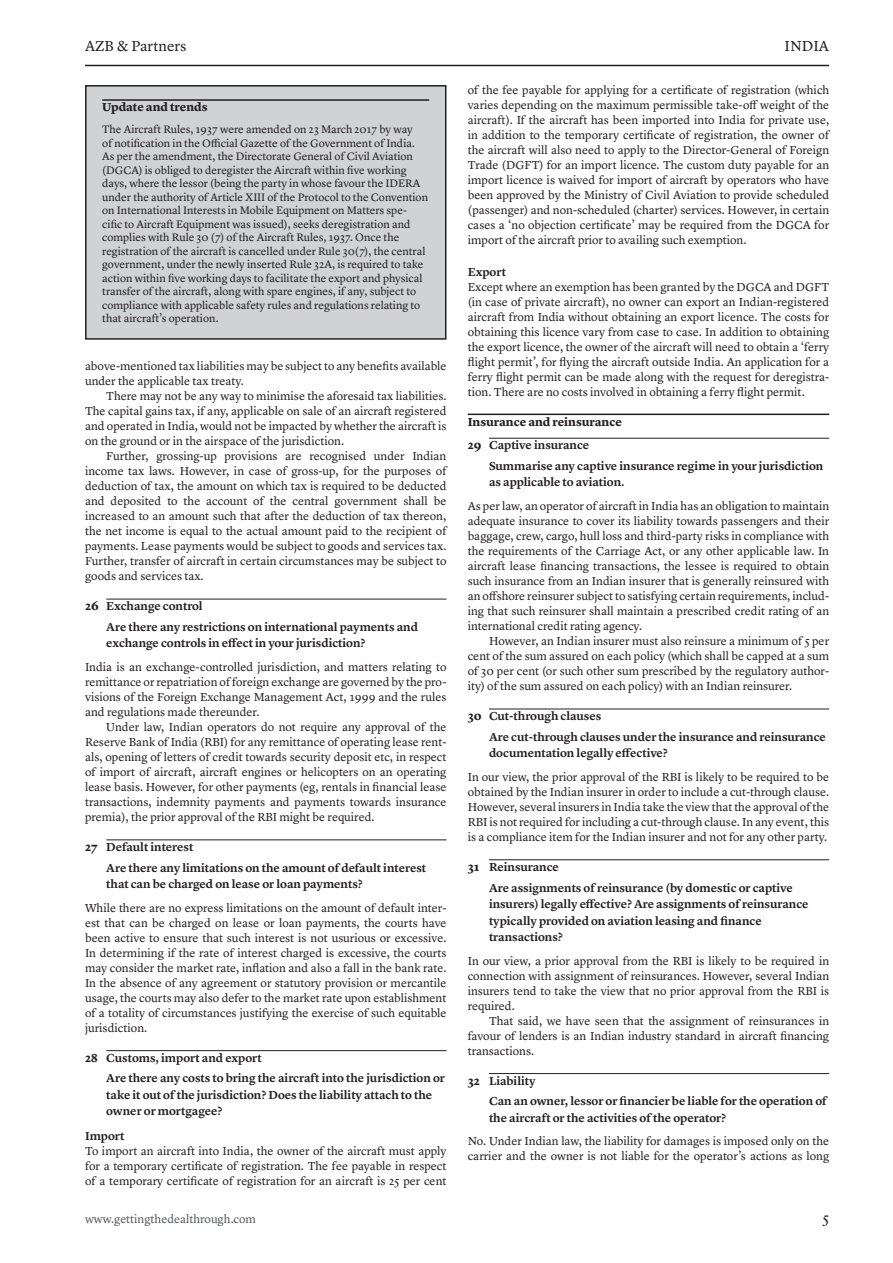
<style>
.page{position:relative;width:893px;height:1263px;background:#fff}
.page>*{position:absolute;margin:0;border:0;box-sizing:border-box;transform-origin:0 0}
.t1{font:15px "Lyon Text";color:#231f20}
.t2{font:12px/15px "Lyon Text";color:#231f20;text-align:justify}
.t3{font:600 12px/20.7px "Lyon Text";color:#231f20}
.t4{font:700 12px/23.5px "Lyon Text";letter-spacing:-.005em;color:#231f20}
.t5{font:12px "Lyon Text";color:#57585a}
.t6{font:11.25px/13.5px "Lyon Text";color:#231f20}
.s1{font-weight:700}
.s2{font-weight:600}
</style>
<div class="page">
<hr style="left:85px;top:65px;width:744px;height:1px;background:#231f20">
<hr style="left:106px;top:599px;width:340px;height:1px;background:#231f20">
<hr style="left:106px;top:839px;width:340px;height:1px;background:#231f20">
<hr style="left:106px;top:1050px;width:340px;height:1px;background:#231f20">
<hr style="left:468px;top:414px;width:361px;height:1px;background:#231f20">
<hr style="left:489px;top:438px;width:340px;height:1px;background:#231f20">
<hr style="left:489px;top:709px;width:340px;height:1px;background:#231f20">
<hr style="left:489px;top:859px;width:340px;height:1px;background:#231f20">
<hr style="left:489px;top:1073px;width:340px;height:1px;background:#231f20">
<div style="left:86px;top:86px;width:360px;height:253px;background:#d1d2d4"></div>
<hr style="left:102px;top:99px;width:327px;height:2px;background:#231f20">
<div style="left:85px;top:85px;width:361px;height:255px;border:2px solid #231f20"></div>
<p class="t1" style="left:85px;top:35px;width:103px">AZB &amp; Partners</p>
<p class="t1" style="left:784px;top:35px;width:46px">INDIA</p>
<p class="t4" style="left:102px;top:95px;width:107px">Update and trends</p>
<p class="t6" style="left:102px;top:122px;width:327px">The Aircraft Rules, 1937 were amended on 23 March 2017 by way<br>of notification in the Official Gazette of the Government of India.<br>As per the amendment, the Directorate General of Civil Aviation (DGCA) is obliged to deregister the Aircraft within five working days, where the lessor (being the party in whose favour the IDERA under the authority of Article XIII of the Protocol to the Convention on International Interests in Mobile Equipment on Matters spe&shy;cific to Aircraft Equipment was issued), seeks deregistration and complies with Rule 30 (7) of the Aircraft Rules, 1937. Once the registration of the aircraft is cancelled under Rule 30(7), the central government, under the newly inserted Rule 32A, is required to take action within five working days to facilitate the export and physical transfer of the aircraft, along with spare engines, if any, subject to compliance with applicable safety rules and regulations relating to that aircraft’s operation.</p>
<p class="t2" style="left:85px;top:358px;width:363px">above-mentioned tax liabilities may be subject to any benefits available under the applicable tax treaty.</p>
<p class="t2" style="left:85px;top:388px;width:363px;text-indent:21px">There may not be any way to minimise the aforesaid tax liabilities.<br>The capital gains tax, if any, applicable on sale of an aircraft registered and operated in India, would not be impacted by whether the aircraft is on the ground or in the airspace of the jurisdiction.</p>
<p class="t2" style="left:85px;top:448px;width:363px;text-indent:21px">Further, grossing-up provisions are recognised under Indian income tax laws. However, in case of gross-up, for the purposes of deduction of tax, the amount on which tax is required to be deducted and deposited to the account of the central government shall be increased to an amount such that after the deduction of tax thereon, the net income is equal to the actual amount paid to the recipient of payments. Lease payments would be subject to goods and services tax.<br>Further, transfer of aircraft in certain circumstances may be subject to goods and services tax.</p>
<p class="t3" style="left:106px;top:595px;width:313px;text-indent:-21px"><span class="s1">26</span> Exchange control<br>Are there any restrictions on international payments and</p>
<p class="t3" style="left:106px;top:632px;width:261px">exchange controls in effect in your jurisdiction?</p>
<p class="t2" style="left:85px;top:658px;width:363px">India is an exchange-controlled jurisdiction, and matters relating to remittance or repatriation of foreign exchange are governed by the pro&shy;visions of the Foreign Exchange Management Act, 1999 and the rules and regulations made thereunder.</p>
<p class="t2" style="left:85px;top:718px;width:363px;text-indent:21px">Under law, Indian operators do not require any approval of the Reserve Bank of India (RBI) for any remittance of operating lease rent&shy;als, opening of letters of credit towards security deposit etc, in respect of import of aircraft, aircraft engines or helicopters on an operating lease basis. However, for other payments (eg, rentals in financial lease transactions, indemnity payments and payments towards insurance premia), the prior approval of the RBI might be required.</p>
<p class="t3" style="left:106px;top:835px;width:321px;text-indent:-21px"><span class="s1">27</span> Default interest<br>Are there any limitations on the amount of default interest</p>
<p class="t3" style="left:106px;top:873px;width:258px">that can be charged on lease or loan payments?</p>
<p class="t2" style="left:85px;top:899px;width:363px">While there are no express limitations on the amount of default inter&shy;est that can be charged on lease or loan payments, the courts have been active to ensure that such interest is not usurious or excessive.<br>In determining if the rate of interest charged is excessive, the courts may consider the market rate, inflation and also a fall in the bank rate.<br>In the absence of any agreement or statutory provision or mercantile usage, the courts may also defer to the market rate upon establishment of a totality of circumstances justifying the exercise of such equitable jurisdiction.</p>
<p class="t3" style="left:106px;top:1046px;width:340px;text-indent:-21px"><span class="s1">28</span> Customs, import and export<br>Are there any costs to bring the aircraft into the jurisdiction or</p>
<p class="t3" style="left:106px;top:1086px;width:327px;line-height:16.5px">take it out of the jurisdiction? Does the liability attach to the owner or mortgagee?</p>
<p class="t3" style="left:85px;top:1125px;width:41px">Import</p>
<p class="t2" style="left:85px;top:1143px;width:363px">To import an aircraft into India, the owner of the aircraft must apply for a temporary certificate of registration. The fee payable in respect of a temporary certificate of registration for an aircraft is 25 per cent</p>
<p class="t2" style="left:468px;top:82px;width:363px">of the fee payable for applying for a certificate of registration (which varies depending on the maximum permissible take-off weight of the aircraft). If the aircraft has been imported into India for private use, in addition to the temporary certificate of registration, the owner of the aircraft will also need to apply to the Director-General of Foreign Trade (DGFT) for an import licence. The custom duty payable for an import licence is waived for import of aircraft by operators who have been approved by the Ministry of Civil Aviation to provide scheduled (passenger) and non-scheduled (charter) services. However, in certain cases a ‘no objection certificate’ may be required from the DGCA for import of the aircraft prior to availing such exemption.</p>
<p class="t3" style="left:468px;top:260px;width:40px">Export</p>
<p class="t2" style="left:468px;top:278px;width:363px">Except where an exemption has been granted by the DGCA and DGFT (in case of private aircraft), no owner can export an Indian-registered aircraft from India without obtaining an export licence. The costs for obtaining this licence vary from case to case. In addition to obtaining the export licence, the owner of the aircraft will need to obtain a ‘ferry flight permit’, for flying the aircraft outside India. An application for a ferry flight permit can be made along with the request for deregistra&shy;tion. There are no costs involved in obtaining a ferry flight permit.</p>
<p class="t4" style="left:468px;top:409px;width:156px">Insurance and reinsurance<br>29 <span class="s2">Captive insurance</span></p>
<p class="t3" style="left:489px;top:457px;width:336px;line-height:16.5px">Summarise any captive insurance regime in your jurisdiction as applicable to aviation.</p>
<p class="t2" style="left:468px;top:497px;width:363px">As per law, an operator of aircraft in India has an obligation to maintain adequate insurance to cover its liability towards passengers and their baggage, crew, cargo, hull loss and third-party risks in compliance with the requirements of the Carriage Act, or any other applicable law. In aircraft lease financing transactions, the lessee is required to obtain such insurance from an Indian insurer that is generally reinsured with an offshore reinsurer subject to satisfying certain requirements, includ&shy;ing that such reinsurer shall maintain a prescribed credit rating of an international credit rating agency.</p>
<p class="t2" style="left:468px;top:632px;width:363px;text-indent:21px">However, an Indian insurer must also reinsure a minimum of 5 per cent of the sum assured on each policy (which shall be capped at a sum of 30 per cent (or such other sum prescribed by the regulatory author&shy;ity) of the sum assured on each policy) with an Indian reinsurer.</p>
<p class="t3" style="left:489px;top:705px;width:338px;text-indent:-21px"><span class="s1">30</span> Cut-through clauses<br>Are cut-through clauses under the insurance and reinsurance</p>
<p class="t3" style="left:489px;top:742px;width:180px">documentation legally effective?</p>
<p class="t2" style="left:468px;top:768px;width:363px">In our view, the prior approval of the RBI is likely to be required to be obtained by the Indian insurer in order to include a cut-through clause.<br>However, several insurers in India take the view that the approval of the RBI is not required for including a cut-through clause. In any event, this is a compliance item for the Indian insurer and not for any other party.</p>
<p class="t3" style="left:489px;top:855px;width:305px;text-indent:-21px"><span class="s1">31</span> Reinsurance<br>Are assignments of reinsurance (by domestic or captive</p>
<p class="t3" style="left:489px;top:895px;width:321px;line-height:16.5px">insurers) legally effective? Are assignments of reinsurance typically provided on aviation leasing and finance transactions?</p>
<p class="t2" style="left:468px;top:952px;width:363px">In our view, a prior approval from the RBI is likely to be required in connection with assignment of reinsurances. However, several Indian insurers tend to take the view that no prior approval from the RBI is required.</p>
<p class="t2" style="left:468px;top:1012px;width:363px;text-indent:21px">That said, we have seen that the assignment of reinsurances in favour of lenders is an Indian industry standard in aircraft financing transactions.</p>
<p class="t3" style="left:489px;top:1069px;width:339px;text-indent:-21px"><span class="s1">32</span> Liability<br>Can an owner, lessor or financier be liable for the operation of</p>
<p class="t3" style="left:489px;top:1106px;width:239px">the aircraft or the activities of the operator?</p>
<p class="t2" style="left:468px;top:1133px;width:363px">No. Under Indian law, the liability for damages is imposed only on the carrier and the owner is not liable for the operator’s actions as long</p>
<p class="t5" style="left:85px;top:1210px;width:172px">www.gettingthedealthrough.com</p>
<p class="t1" style="left:823px;top:1207px;width:8px">5</p>
</div>
